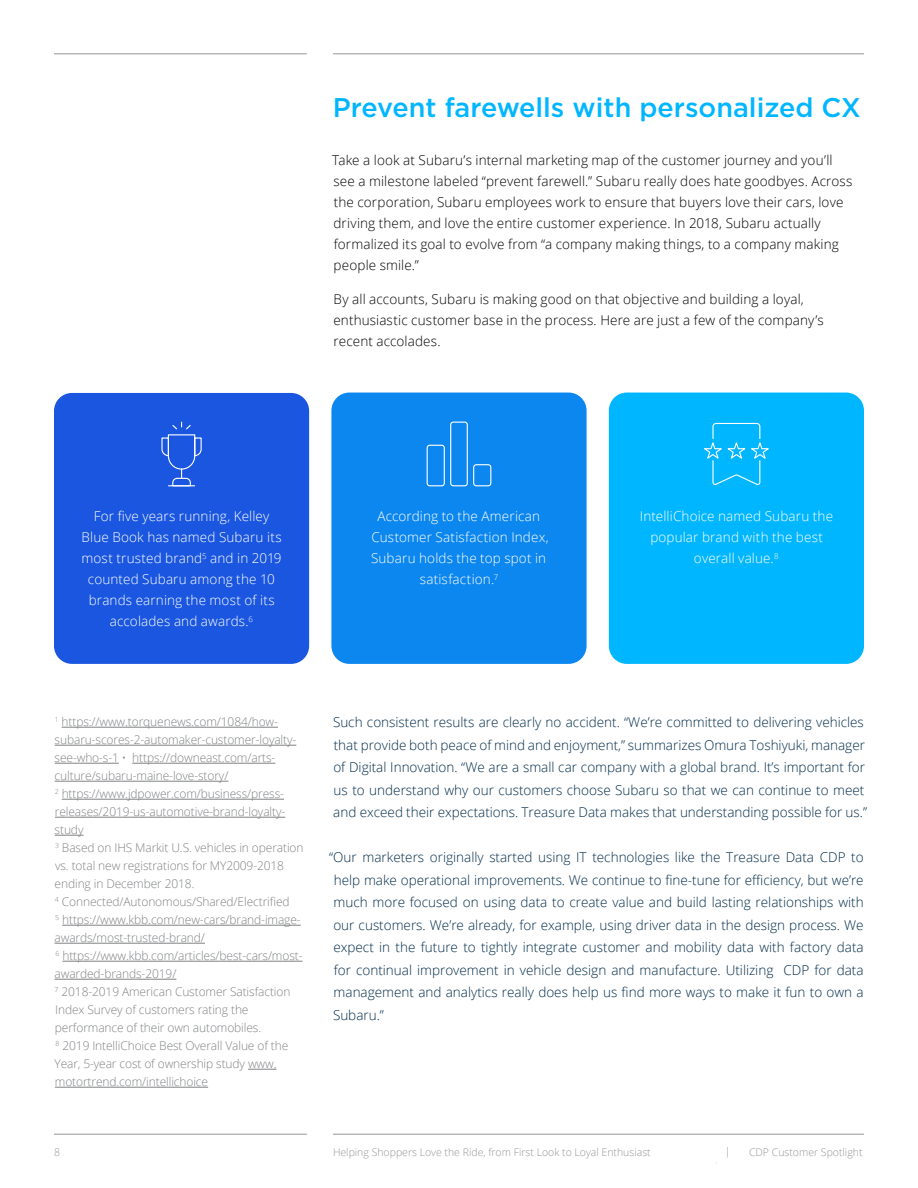
<style>
.page{position:relative;width:918px;height:1188px;background:#fff}
.page>*{position:absolute;margin:0;border:0;box-sizing:border-box;transform-origin:0 0}
.t1{font:500 27px "Gotham";color:#00b6ff}
.t2{font:300 13.5px/22.5px "Open Sans";color:#002b49}
.t3{font:300 13.5px/21px "Open Sans";letter-spacing:.01em;color:#000}
.t4{font:300 13.5px/21px "Open Sans";letter-spacing:.01em;color:#fff;text-align:center}
.t5{font:300 12px/18px "Open Sans";letter-spacing:-.01em;color:#808285}
.t6{font:300 10.5px "Open Sans";color:#939598}
</style>
<div class="page">
<hr style="left:333px;top:1134px;width:531px;height:1px;background:#939598">
<hr style="left:54px;top:1134px;width:253px;height:1px;background:#939598">
<hr style="left:333px;top:54px;width:531px;height:1px;background:#939598">
<hr style="left:54px;top:54px;width:253px;height:1px;background:#939598">
<div style="left:54px;top:393px;width:255px;height:271px;background:#1a56df;border-radius:18px"></div>
<div style="left:331px;top:393px;width:256px;height:271px;background:#0c87ef;border-radius:18px"></div>
<div style="left:609px;top:393px;width:255px;height:271px;background:#00b6ff;border-radius:18px"></div>
<hr style="left:62px;top:727px;width:216px;height:1px;background:#808285">
<hr style="left:55px;top:745px;width:241px;height:1px;background:#808285">
<hr style="left:55px;top:763px;width:64px;height:1px;background:#808285">
<hr style="left:132px;top:763px;width:143px;height:1px;background:#808285">
<hr style="left:55px;top:781px;width:173px;height:1px;background:#808285">
<hr style="left:62px;top:799px;width:222px;height:1px;background:#808285">
<hr style="left:55px;top:817px;width:230px;height:1px;background:#808285">
<svg style="left:55px;top:835px;width:29px;height:1px"></svg>
<hr style="left:62px;top:925px;width:239px;height:1px;background:#808285">
<hr style="left:55px;top:943px;width:150px;height:1px;background:#808285">
<hr style="left:62px;top:961px;width:241px;height:1px;background:#808285">
<hr style="left:55px;top:979px;width:121px;height:1px;background:#808285">
<svg style="left:248px;top:1069px;width:28px;height:1px"></svg>
<hr style="left:55px;top:1087px;width:153px;height:1px;background:#808285">
<svg style="left:161px;top:421px;width:41px;height:66px"></svg>
<div style="left:450px;top:422px;width:18px;height:64px;border:1px solid #fff;border-radius:3px"></div>
<svg style="left:426px;top:444px;width:66px;height:43px"></svg>
<svg style="left:704px;top:422px;width:65px;height:63px"></svg>
<h1 class="t1" style="left:333px;top:90px;width:530px">Prevent farewells with personalized CX</h1>
<p class="t3" style="left:332px;top:149px;width:522px">Take a look at Subaru’s internal marketing map of the customer journey and you’ll see a milestone labeled “prevent farewell.” Subaru really does hate goodbyes. Across the corporation, Subaru employees work to ensure that buyers love their cars, love driving them, and love the entire customer experience. In 2018, Subaru actually formalized its goal to evolve from “a company making things, to a company making people smile.”</p>
<p class="t3" style="left:333px;top:289px;width:492px">By all accounts, Subaru is making good on that objective and building a loyal, enthusiastic customer base in the process. Here are just a few of the company’s recent accolades.</p>
<p class="t4" style="left:82px;top:505px;width:202px">For five years running, Kelley<br>Blue Book has named Subaru its most trusted brand<sup>5</sup> and in 2019 counted Subaru among the 10 brands earning the most of its accolades and awards.<sup>6</sup></p>
<p class="t4" style="left:371px;top:505px;width:179px">According to the American<br>Customer Satisfaction Index,<br>Subaru holds the top spot in satisfaction.<sup>7</sup></p>
<p class="t4" style="left:640px;top:505px;width:195px">IntelliChoice named Subaru the popular brand with the best overall value.<sup>8</sup></p>
<p class="t5" style="left:54px;top:713px;width:251px"><sup>1</sup> https://www.torquenews.com/1084/how&shy;subaru-scores-2-automaker-customer-loyalty&shy;see-who-s-1 • https://downeast.com/arts&shy;culture/subaru-maine-love-story/<br><sup>2</sup> https://www.jdpower.com/business/press&shy;releases/2019-us-automotive-brand-loyalty&shy;study<br><sup>3</sup> Based on IHS Markit U.S. vehicles in operation vs. total new registrations for MY2009-2018 ending in December 2018.<br><sup>4</sup> Connected/Autonomous/Shared/Electrified<br><sup>5</sup> https://www.kbb.com/new-cars/brand-image&shy;awards/most-trusted-brand/<br><sup>6</sup> https://www.kbb.com/articles/best-cars/most&shy;awarded-brands-2019/<br><sup>7</sup> 2018-2019 American Customer Satisfaction Index Survey of customers rating the performance of their own automobiles.<br><sup>8</sup> 2019 IntelliChoice Best Overall Value of the Year, 5-year cost of ownership study www. motortrend.com/intellichoice</p>
<p class="t2" style="left:333px;top:711px;width:536px">Such consistent results are clearly no accident. “We’re committed to delivering vehicles that provide both peace of mind and enjoyment,” summarizes Omura Toshiyuki, manager of Digital Innovation. “We are a small car company with a global brand. It’s important for us to understand why our customers choose Subaru so that we can continue to meet and exceed their expectations. Treasure Data makes that understanding possible for us.”</p>
<p class="t2" style="left:329px;top:846px;width:536px;text-align:justify">“Our marketers originally started using IT technologies like the Treasure Data CDP to help make operational improvements. We continue to fine-tune for efficiency, but we’re much more focused on using data to create value and build lasting relationships with our customers. We’re already, for example, using driver data in the design process. We expect in the future to tightly integrate customer and mobility data with factory data for continual improvement in vehicle design and manufacture. Utilizing CDP for data management and analytics really does help us find more ways to make it fun to own a Subaru.”</p>
<p class="t6" style="left:54px;top:1145px;width:7px">8</p>
<p class="t6" style="left:333px;top:1145px;width:319px">Helping Shoppers Love the Ride, from First Look to Loyal Enthusiast</p>
<p class="t6" style="left:725px;top:1144px;width:7px">|</p>
<p class="t6" style="left:749px;top:1145px;width:115px">CDP Customer Spotlight</p>
</div>
